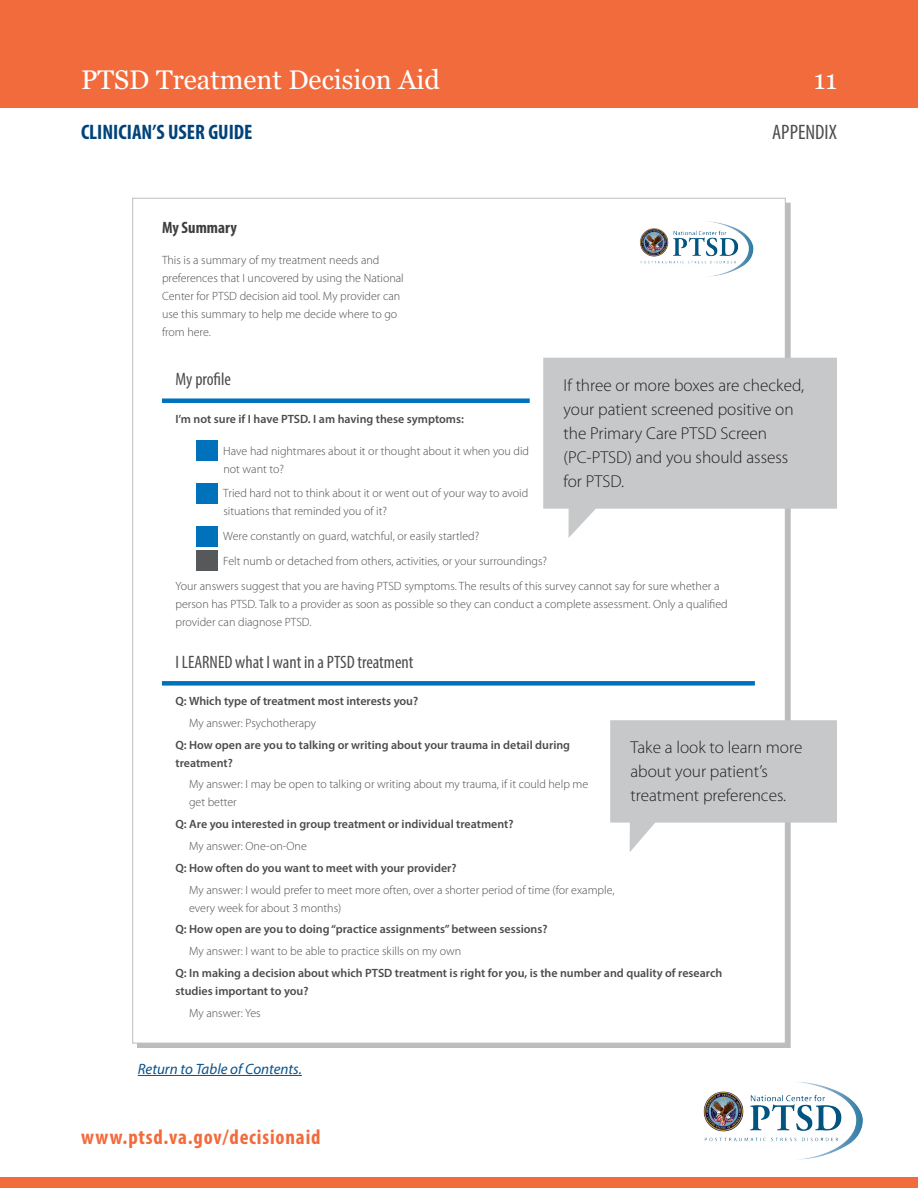
<style>
.page{position:relative;width:918px;height:1188px;background:#fff}
.page>*{position:absolute;margin:0;border:0;box-sizing:border-box;transform-origin:0 0}
.t1{font:27px "Georgia";color:#fff}
.t2{font:700 condensed 21px "Myriad Pro";letter-spacing:.04em;color:#f26b3d}
.t3{font:700 condensed 21px "Myriad Pro";color:#004279}
.t4{font:condensed 21px "Myriad Pro";color:#4b4c4d}
.t5{font:condensed 18px "Myriad Pro";color:#4b4c4d}
.t6{font:300 17.25px/24px "Myriad Pro";color:#231f20}
.t7{font:700 condensed 16.5px "Myriad Pro";color:#3e3e3f}
.t8{font:italic 15px "Myriad Pro";color:#0b5289}
.t9{font:300 12px/18px "Myriad Pro";color:#4b4c4d}
.t10{font:600 12px/18px "Myriad Pro";color:#4b4c4d}
</style>
<div class="page">
<div style="left:0;top:0;width:918px;height:108px;background:#f26b3d"></div>
<div style="left:0;top:1178px;width:918px;height:10px;background:#f26b3d"></div>
<div style="left:133px;top:198px;width:652px;height:845px;background:#fff;border:1px solid #bcbdc0"></div>
<img style="left:703px;top:1082px;width:160px;height:78px">
<div style="left:162px;top:398px;width:368px;height:5px;background:#0072bc"></div>
<div style="left:162px;top:681px;width:593px;height:5px;background:#0072bc"></div>
<img style="left:640px;top:221px;width:114px;height:56px">
<div style="left:196px;top:440px;width:22px;height:21px;background:#0072bc"></div>
<div style="left:196px;top:483px;width:22px;height:20px;background:#0072bc"></div>
<div style="left:196px;top:526px;width:22px;height:20px;background:#0072bc"></div>
<div style="left:196px;top:551px;width:22px;height:20px;background:#57585a"></div>
<svg style="left:543px;top:358px;width:294px;height:180px;fill:#c7c8ca"></svg>
<svg style="left:610px;top:720px;width:227px;height:132px"></svg>
<hr style="left:138px;top:1075px;width:164px;height:1px;background:#0b5289">
<h1 class="t1" style="left:81px;top:64px;width:360px">PTSD Treatment Decision Aid</h1>
<h1 class="t1" style="left:814px;top:64px;width:25px">11</h1>
<h2 class="t4" style="left:772px;top:119px;width:66px">APPENDIX</h2>
<h2 class="t3" style="left:81px;top:118px;width:173px">CLINICIAN’S USER GUIDE</h2>
<h3 class="t7" style="left:162px;top:217px;width:76px">My Summary</h3>
<p class="t9" style="left:162px;top:252px;width:243px">This is a summary of my treatment needs and preferences that I uncovered by using the National Center for PTSD decision aid tool. My provider can use this summary to help me decide where to go from here.</p>
<h3 class="t5" style="left:176px;top:368px;width:57px">My profile</h3>
<p class="t10" style="left:176px;top:410px;width:290px">I’m not sure if I have PTSD. I am having these symptoms:</p>
<p class="t9" style="left:223px;top:442px;width:307px">Have had nightmares about it or thought about it when you did not want to?</p>
<p class="t9" style="left:223px;top:485px;width:307px">Tried hard not to think about it or went out of your way to avoid situations that reminded you of it?</p>
<p class="t9" style="left:223px;top:527px;width:257px">Were constantly on guard, watchful, or easily startled?</p>
<p class="t9" style="left:223px;top:552px;width:325px">Felt numb or detached from others, activities, or your surroundings?</p>
<p class="t9" style="left:176px;top:577px;width:545px">Your answers suggest that you are having PTSD symptoms. The results of this survey cannot say for sure whether a</p>
<p class="t9" style="left:176px;top:595px;width:554px">person has PTSD. Talk to a provider as soon as possible so they can conduct a complete assessment. Only a qualified provider can diagnose PTSD.</p>
<h3 class="t6" style="left:563px;top:373px;width:242px">If three or more boxes are checked, your patient screened positive on the Primary Care PTSD Screen (PC-PTSD) and you should assess for PTSD.</h3>
<h3 class="t5" style="left:176px;top:651px;width:239px">I LEARNED what I want in a PTSD treatment</h3>
<p class="t10" style="left:176px;top:692px;width:244px">Q: Which type of treatment most interests you?</p>
<p class="t9" style="left:189px;top:714px;width:128px">My answer: Psychotherapy</p>
<p class="t10" style="left:176px;top:735px;width:396px">Q: How open are you to talking or writing about your trauma in detail during treatment?</p>
<p class="t9" style="left:189px;top:776px;width:401px">My answer: I may be open to talking or writing about my trauma, if it could help me get better</p>
<p class="t10" style="left:176px;top:815px;width:340px">Q: Are you interested in group treatment or individual treatment?</p>
<p class="t9" style="left:189px;top:837px;width:119px">My answer: One-on-One</p>
<p class="t10" style="left:176px;top:858px;width:283px">Q: How often do you want to meet with your provider?</p>
<p class="t9" style="left:189px;top:881px;width:427px">My answer: I would prefer to meet more often, over a shorter period of time (for example, every week for about 3 months)</p>
<p class="t10" style="left:176px;top:920px;width:374px">Q: How open are you to doing “practice assignments” between sessions?</p>
<p class="t9" style="left:189px;top:942px;width:274px">My answer: I want to be able to practice skills on my own</p>
<p class="t10" style="left:176px;top:964px;width:548px">Q: In making a decision about which PTSD treatment is right for you, is the number and quality of research studies important to you?</p>
<p class="t9" style="left:189px;top:1004px;width:73px">My answer: Yes</p>
<h3 class="t6" style="left:630px;top:736px;width:173px">Take a look to learn more about your patient’s treatment preferences.</h3>
<p class="t8" style="left:138px;top:1060px;width:166px">Return to Table of Contents.</p>
<h2 class="t2" style="left:81px;top:1124px;width:241px">www.ptsd.va.gov/decisionaid</h2>
</div>
